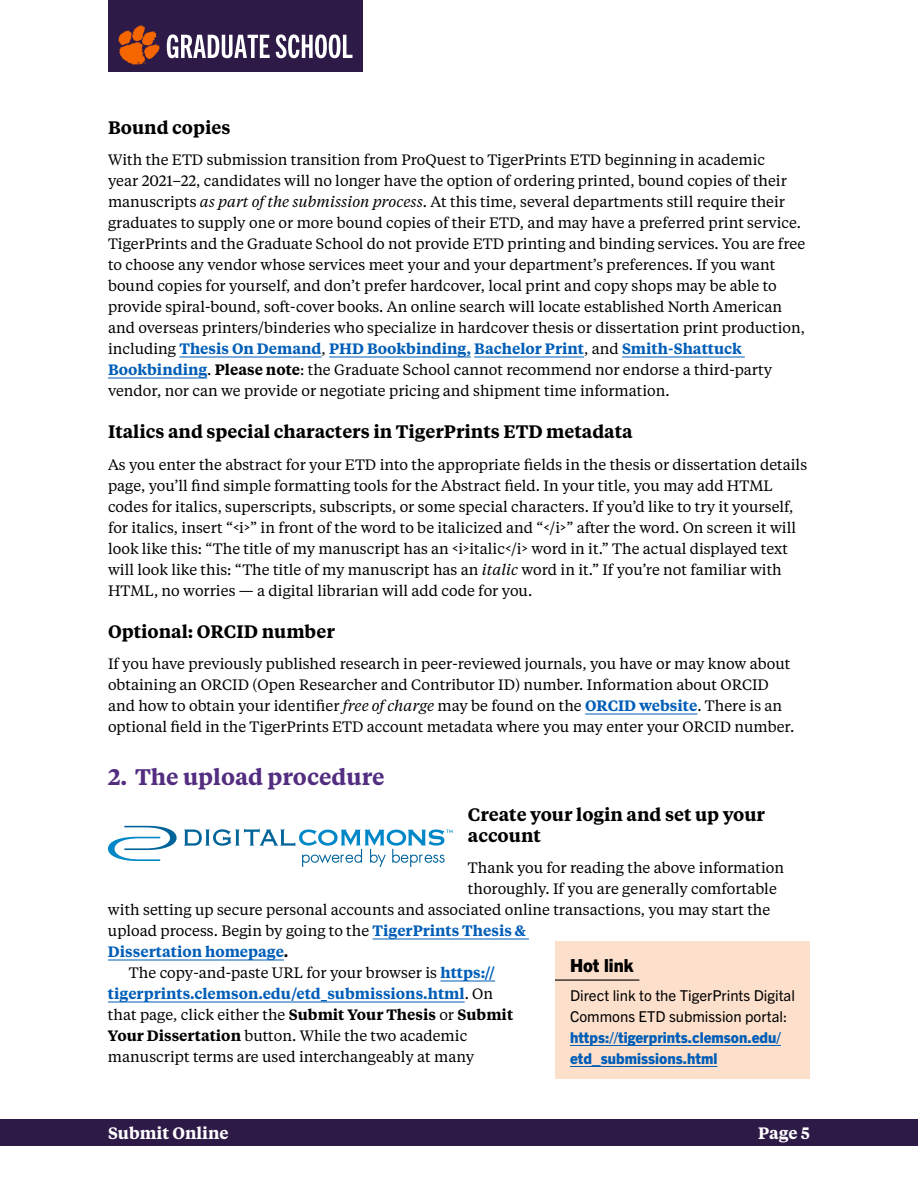
<style>
.page{position:relative;width:918px;height:1188px;background:#fff}
.page>*{position:absolute;margin:0;border:0;box-sizing:border-box;transform-origin:0 0}
.t1{font:600 22.5px "Tiempos Text";color:#532d80}
.t2{font:600 18px/21px "Tiempos Text";color:#000}
.t3{font:800 18px "Trade Gothic Next LT Pro";color:#000}
.t4{font:600 16.5px "Tiempos Text";color:#fff}
.t5{font:15px/21px "Tiempos Text";color:#000}
.t6{font:600 15px "Tiempos Text";color:#005eb8}
.t7{font:15px/21px "Trade Gothic Next LT Pro";color:#000}
.t8{font:800 15px/21px "Trade Gothic Next LT Pro";color:#005eb8}
.s1{font-style:italic}
.s2{font-weight:600;color:#005eb8}
.s3{font-weight:600}
.s4{color:#000}
.s5{font-weight:400;color:#000}
</style>
<div class="page">
<div style="left:0;top:1119px;width:918px;height:27px;background:#2e1a47"></div>
<div style="left:108px;top:0;width:255px;height:72px;background:#2e1a47"></div>
<svg style="left:167px;top:34px;width:103px;height:24px"></svg>
<svg style="left:276px;top:34px;width:77px;height:24px"></svg>
<svg style="left:118px;top:25px;width:42px;height:40px"></svg>
<hr style="left:179px;top:357px;width:143px;height:1px;background:#005eb8">
<hr style="left:329px;top:357px;width:142px;height:1px;background:#005eb8">
<hr style="left:474px;top:357px;width:110px;height:1px;background:#005eb8">
<hr style="left:622px;top:357px;width:123px;height:1px;background:#005eb8">
<hr style="left:108px;top:378px;width:99px;height:1px;background:#005eb8">
<hr style="left:585px;top:714px;width:112px;height:1px;background:#005eb8">
<hr style="left:373px;top:939px;width:156px;height:1px;background:#005eb8">
<hr style="left:108px;top:960px;width:176px;height:1px;background:#005eb8">
<hr style="left:440px;top:981px;width:55px;height:1px;background:#005eb8">
<hr style="left:108px;top:1002px;width:357px;height:1px;background:#005eb8">
<svg style="left:184px;top:829px;width:269px;height:38px"></svg>
<svg style="left:108px;top:826px;width:69px;height:35px"></svg>
<div style="left:555px;top:941px;width:255px;height:137px;background:#fde0cc"></div>
<hr style="left:555px;top:980px;width:84px;height:1px;background:#000">
<hr style="left:570px;top:1045px;width:211px;height:1px;background:#005eb8">
<hr style="left:570px;top:1066px;width:147px;height:1px;background:#005eb8">
<p class="t2" style="left:108px;top:116px;width:124px">Bound copies</p>
<p class="t5" style="left:108px;top:149px;width:699px">With the ETD submission transition from ProQuest to TigerPrints ETD beginning in academic<br>year 2021–22, candidates will no longer have the option of ordering printed, bound copies of their manuscripts <span class="s1">as part of the submission process</span>. At this time, several departments still require their graduates to supply one or more bound copies of their ETD, and may have a preferred print service.<br>TigerPrints and the Graduate School do not provide ETD printing and binding services. You are free to choose any vendor whose services meet your and your department’s preferences. If you want bound copies for yourself, and don’t prefer hardcover, local print and copy shops may be able to provide spiral-bound, soft-cover books. An online search will locate established North American and overseas printers/binderies who specialize in hardcover thesis or dissertation print production, including <span class="s2">Thesis On Demand</span>, <span class="s2">PHD Bookbinding, Bachelor Print</span>, and <span class="s2">Smith-Shattuck Bookbinding</span>. <span class="s3">Please note</span>: the Graduate School cannot recommend nor endorse a third-party vendor, nor can we provide or negotiate pricing and shipment time information.</p>
<p class="t2" style="left:108px;top:420px;width:526px">Italics and special characters in TigerPrints ETD metadata</p>
<p class="t5" style="left:108px;top:453px;width:701px">As you enter the abstract for your ETD into the appropriate fields in the thesis or dissertation details page, you’ll find simple formatting tools for the Abstract field. In your title, you may add HTML codes for italics, superscripts, subscripts, or some special characters. If you’d like to try it yourself, for italics, insert “&lt;i&gt;” in front of the word to be italicized and “&lt;/i&gt;” after the word. On screen it will look like this: “The title of my manuscript has an &lt;i&gt;italic&lt;/i&gt; word in it.” The actual displayed text will look like this: “The title of my manuscript has an <span class="s1">italic</span> word in it.” If you’re not familiar with HTML, no worries — a digital librarian will add code for you.</p>
<p class="t2" style="left:108px;top:620px;width:228px">Optional: ORCID number</p>
<p class="t5" style="left:108px;top:653px;width:688px">If you have previously published research in peer-reviewed journals, you have or may know about obtaining an ORCID (Open Researcher and Contributor ID) number. Information about ORCID and how to obtain your identifier <span class="s1">free of charge</span> may be found on the <span class="s2">ORCID website</span>. There is an optional field in the TigerPrints ETD account metadata where you may enter your ORCID number.</p>
<h1 class="t1" style="left:108px;top:761px;width:278px">2. The upload procedure</h1>
<p class="t2" style="left:468px;top:803px;width:299px">Create your login and set up your account</p>
<p class="t5" style="left:468px;top:857px;width:318px">Thank you for reading the above information</p>
<p class="t5" style="left:468px;top:878px;width:310px">thoroughly. If you are generally comfortable</p>
<p class="t5" style="left:108px;top:899px;width:664px">with setting up secure personal accounts and associated online transactions, you may start the</p>
<p class="t5" style="left:108px;top:920px;width:419px">upload process. Begin by going to the <span class="s2">TigerPrints Thesis &amp;</span></p>
<p class="t6" style="left:108px;top:941px;width:182px">Dissertation homepage<span class="s4">.</span></p>
<p class="t5" style="left:129px;top:962px;width:368px">The copy-and-paste URL for your browser is <span class="s2">https://</span></p>
<p class="t6" style="left:108px;top:983px;width:387px">tigerprints.clemson.edu/etd_submissions.html<span class="s5">. On</span></p>
<p class="t5" style="left:108px;top:1004px;width:407px">that page, click either the <span class="s3">Submit Your Thesis</span> or <span class="s3">Submit</span></p>
<p class="t5" style="left:108px;top:1025px;width:361px"><span class="s3">Your Dissertation</span> button. While the two academic</p>
<p class="t5" style="left:108px;top:1046px;width:368px">manuscript terms are used interchangeably at many</p>
<p class="t3" style="left:570px;top:953px;width:65px">Hot link</p>
<p class="t7" style="left:570px;top:984px;width:226px">Direct link to the TigerPrints Digital<br>Commons ETD submission portal:</p>
<p class="t8" style="left:570px;top:1026px;width:212px">https://tigerprints.clemson.edu/ etd_submissions.html</p>
<p class="t4" style="left:108px;top:1122px;width:122px">Submit Online</p>
<p class="t4" style="left:758px;top:1122px;width:53px">Page 5</p>
</div>
